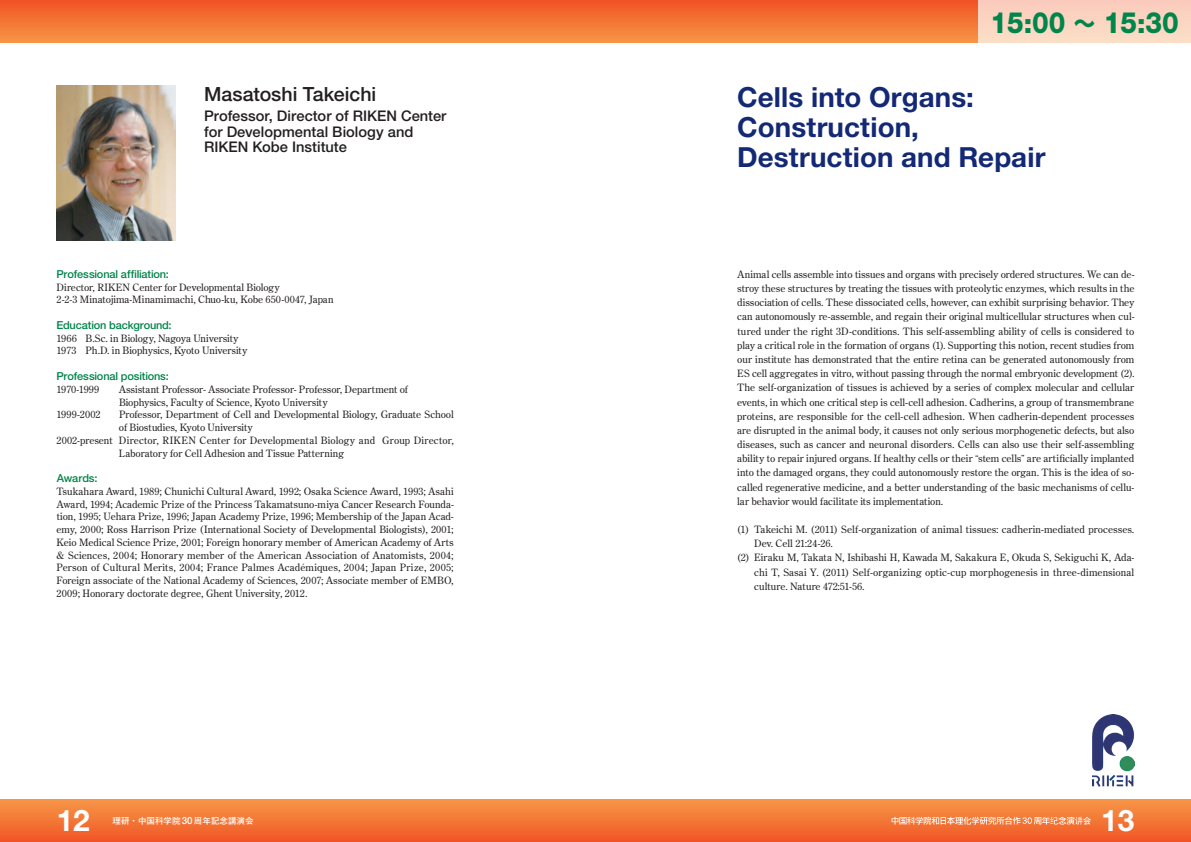
<style>
.page{position:relative;width:1191px;height:842px;background:#fff}
.page>*{position:absolute;margin:0;border:0;box-sizing:border-box;transform-origin:0 0}
.t1{font:700 29.8px "Helvetica Neue";color:#fff}
.t2{font:800 29.3px "Helvetica Neue";color:#00854a;scale:.9 1}
.t3{font:700 27.7px/29.8px "Helvetica Neue";letter-spacing:.005em;color:#142975}
.t4{font:500 19.6px "Helvetica Neue";color:#231f20}
.t5{font:500 14.7px/15.6px "Helvetica Neue";color:#231f20}
.t6{font:500 11px "Helvetica Neue";letter-spacing:-.015em;color:#00854a}
.t7{font:10px/14.2px "Century Old Style";letter-spacing:.005em;color:#231f20}
.t8{font:700 8.5px "Futo Go B101 Pr 6 N";color:#fff}
.s1{font-size:26.8px}
.s2{font-family:"Gothic MB101 Pr 6 N";font-weight:700;font-size:25.5px}
.s3{font-family:"Ryumin Pr 6 N";font-size:9.6px}
.s4{font-family:"Koz Min Pro";font-weight:400;font-size:11.3px}
.s5{font-family:"Helvetica Neue";font-weight:500;font-size:9.8px}
</style>
<div class="page">
<div style="left:0;top:0;width:595px;height:43px;background:linear-gradient(to bottom,#f05325,#f69646)"></div>
<div style="left:0;top:799px;width:595px;height:43px;background:linear-gradient(to bottom,#f69747,#f05525)"></div>
<div style="left:595px;top:0;width:596px;height:43px;background:linear-gradient(to bottom,#f05325,#f69646)"></div>
<div style="left:595px;top:799px;width:596px;height:43px;background:linear-gradient(to bottom,#f69747,#f05525)"></div>
<div style="left:978px;top:0;width:213px;height:43px;background:#fbd5c2"></div>
<svg style="left:891px;top:817px;width:200px;height:8px"></svg>
<img style="left:1092px;top:715px;width:42px;height:71px">
<img style="left:57px;top:85px;width:119px;height:156px">
<h3 class="t4" style="left:204px;top:82px;width:174px">Masatoshi Takeichi</h3>
<h3 class="t5" style="left:204px;top:108px;width:244px">Professor, Director of RIKEN Center for Developmental Biology and<br>RIKEN Kobe Institute</h3>
<p class="t6" style="left:56px;top:268px;width:114px">Professional affiliation:</p>
<p class="t7" style="left:57px;top:280px;width:278px;line-height:12.8px">Director, RIKEN Center for Developmental Biology<br>2-2-3 Minatojima-Minamimachi, Chuo-ku, Kobe 650-0047, Japan</p>
<p class="t6" style="left:56px;top:319px;width:117px">Education background:</p>
<p class="t7" style="left:56px;top:332px;width:192px;line-height:12.8px">1966 B.Sc. in Biology, Nagoya University<br>1973 Ph.D. in Biophysics, Kyoto University</p>
<p class="t6" style="left:56px;top:370px;width:114px">Professional positions:</p>
<p class="t7" style="left:56px;top:382px;width:44px">1970-1999</p>
<p class="t7" style="left:119px;top:383px;width:290px;line-height:12.8px">Assistant Professor- Associate Professor- Professor, Department of<br>Biophysics, Faculty of Science, Kyoto University</p>
<p class="t7" style="left:56px;top:407px;width:46px">1999-2002</p>
<p class="t7" style="left:119px;top:407px;width:336px">Professor, Department of Cell and Developmental Biology, Graduate School</p>
<p class="t7" style="left:119px;top:420px;width:135px">of Biostudies, Kyoto University</p>
<p class="t7" style="left:57px;top:433px;width:399px">2002-present Director, RIKEN Center for Developmental Biology and Group Director,</p>
<p class="t7" style="left:119px;top:446px;width:227px">Laboratory for Cell Adhesion and Tissue Patterning</p>
<p class="t6" style="left:57px;top:472px;width:42px">Awards:</p>
<p class="t7" style="left:57px;top:485px;width:399px;line-height:12.8px;text-align:justify">Tsukahara Award, 1989; Chunichi Cultural Award, 1992; Osaka Science Award, 1993; Asahi Award, 1994; Academic Prize of the Princess Takamatsuno-miya Cancer Research Founda&shy;tion, 1995; Uehara Prize, 1996; Japan Academy Prize, 1996; Membership of the Japan Acad&shy;emy, 2000; Ross Harrison Prize (International Society of Developmental Biologists), 2001; Keio Medical Science Prize, 2001; Foreign honorary member of American Academy of Arts &amp; Sciences, 2004; Honorary member of the American Association of Anatomists, 2004; Person of Cultural Merits, 2004; France Palmes Académiques, 2004; Japan Prize, 2005; Foreign associate of the National Academy of Sciences, 2007; Associate member of EMBO, 2009; Honorary doctorate degree, Ghent University, 2012.</p>
<h2 class="t2" style="left:990px;top:5px;width:211px">15<span class="s1">:</span>00 <span class="s2">～</span> 15<span class="s1">:</span>30</h2>
<h3 class="t3" style="left:737px;top:82px;width:310px">Cells into Organs:<br>Construction,<br>Destruction and Repair</h3>
<p class="t7" style="left:737px;top:267px;width:399px;text-align:justify">Animal cells assemble into tissues and organs with precisely ordered structures. We can de&shy;stroy these structures by treating the tissues with proteolytic enzymes, which results in the dissociation of cells. These dissociated cells, however, can exhibit surprising behavior. They can autonomously re-assemble, and regain their original multicellular structures when cul&shy;tured under the right 3D-conditions. This self-assembling ability of cells is considered to play a critical role in the formation of organs (1). Supporting this notion, recent studies from our institute has demonstrated that the entire retina can be generated autonomously from ES cell aggregates in vitro, without passing through the normal embryonic development (2).<br>The self-organization of tissues is achieved by a series of complex molecular and cellular events, in which one critical step is cell-cell adhesion. Cadherins, a group of transmembrane proteins, are responsible for the cell-cell adhesion. When cadherin-dependent processes are disrupted in the animal body, it causes not only serious morphogenetic defects, but also diseases, such as cancer and neuronal disorders. Cells can also use their self-assembling ability to repair injured organs. If healthy cells or their <span class="s3">“</span>stem cells<span class="s3">”</span> are artificially implanted into the damaged organs, they could autonomously restore the organ. This is the idea of so&shy;called regenerative medicine, and a better understanding of the basic mechanisms of cellu&shy;lar behavior would facilitate its implementation.</p>
<p class="t7" style="left:737px;top:522px;width:399px">(1) Takeichi M. (2011) Self-organization of animal tissues: cadherin-mediated processes.</p>
<p class="t7" style="left:754px;top:536px;width:80px">Dev. Cell 21:24-26.</p>
<p class="t7" style="left:737px;top:550px;width:399px">(2) Eiraku M, Takata N, Ishibashi H, Kawada M, Sakakura E, Okuda S, Sekiguchi K, Ada-</p>
<p class="t7" style="left:754px;top:565px;width:381px">chi T, Sasai Y. (2011) Self-organizing optic-cup morphogenesis in three-dimensional</p>
<p class="t7" style="left:754px;top:579px;width:112px">culture. Nature 472:51-56.</p>
<h1 class="t1" style="left:57px;top:802px;width:35px">12</h1>
<p class="t8" style="left:90px;top:814px;width:165px"><span class="s4">　　</span>理研・中国科学院<span class="s5">30</span>周年記念講演会</p>
<h1 class="t1" style="left:1101px;top:802px;width:35px">13</h1>
</div>
